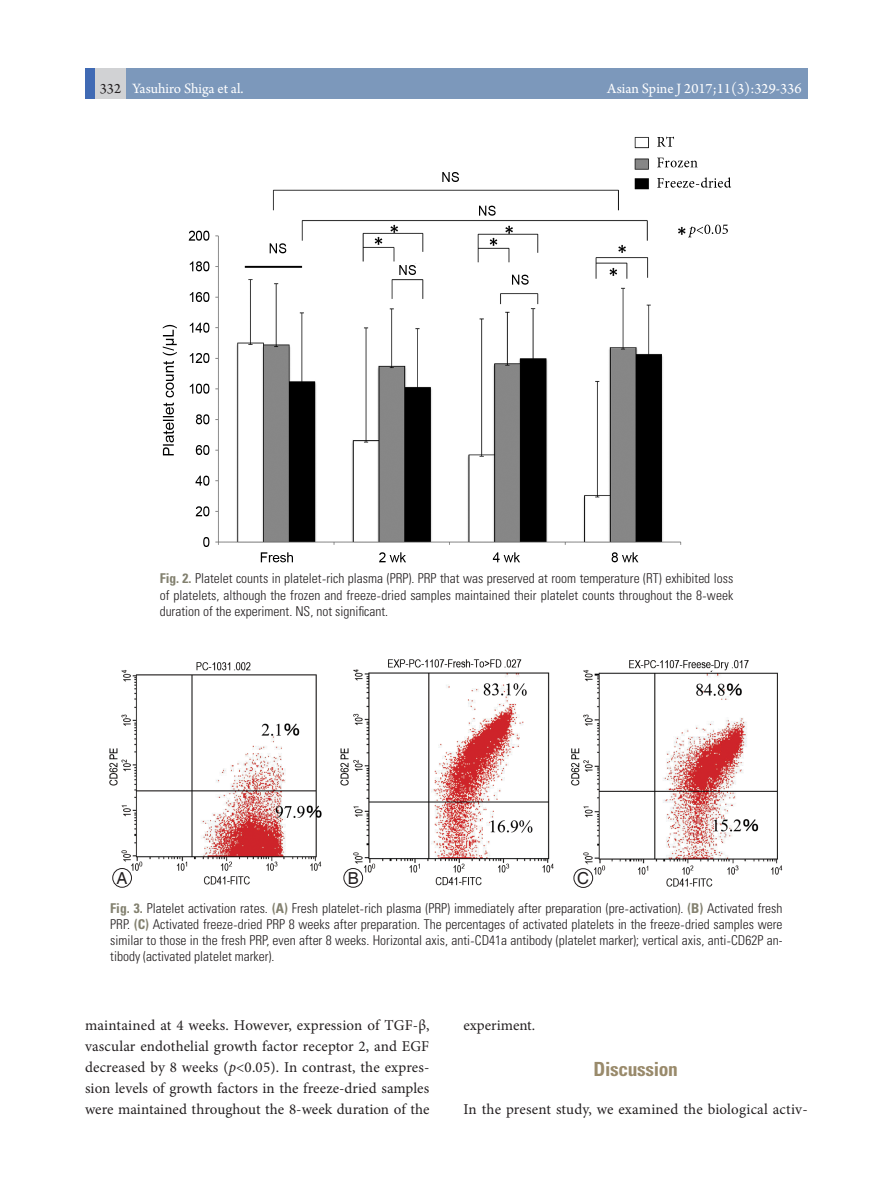
<style>
.page{position:relative;width:893px;height:1191px;background:#fff}
.page>*{position:absolute;margin:0;border:0;box-sizing:border-box;transform-origin:0 0}
.본문_대제목{font:700 condensed 19.5px "Univers LT Std";letter-spacing:-.02em;color:#998a6b}
.t1{font:16.5px "Helvetica";color:#231f20}
.본문_내용{font:15px/21px "Minion Pro";color:#231f20;text-align:justify}
.t2{font:15px "Arno Pro";color:#fff}
.본문_내용_첫문단{font:15px "Minion Pro";letter-spacing:.015em;color:#231f20}
.표_그림설명{font:300 condensed 13.5px/16.2px "Univers LT Std";color:#231f20;text-align:justify}
.s1{color:#231f20}
.s2{font-weight:700;color:#82806e}
.s3{font-family:"Minion Pro";font-weight:400;font-stretch:normal}
.s4{font-style:italic}
</style>
<div class="page">
<div style="left:85px;top:68px;width:58px;height:31px;background:#d1d2d4"></div>
<div style="left:126px;top:68px;width:682px;height:31px;background:#7c98bb"></div>
<div style="left:85px;top:68px;width:10px;height:31px;background:#406ab4"></div>
<img style="left:162px;top:136px;width:569px;height:427px">
<img style="left:109px;top:659px;width:674px;height:229px">
<div style="left:113px;top:868px;width:18px;height:19px;background:#fff;border-radius:50%"></div>
<div style="left:113px;top:868px;width:19px;height:19px;border:1px solid #231f20;border-radius:50%"></div>
<div style="left:344px;top:868px;width:19px;height:19px;background:#fff;border-radius:50%"></div>
<div style="left:344px;top:868px;width:19px;height:19px;border:1px solid #231f20;border-radius:50%"></div>
<div style="left:574px;top:868px;width:19px;height:19px;background:#fff;border-radius:50%"></div>
<div style="left:574px;top:868px;width:19px;height:19px;border:1px solid #231f20;border-radius:50%"></div>
<p class="t2" style="left:100px;top:80px;width:145px"><span class="s1">332</span> Yasuhiro Shiga et al.</p>
<p class="t2" style="left:607px;top:80px;width:196px">Asian Spine J 2017;11(3):329-336</p>
<p class="표_그림설명" style="left:160px;top:570px;width:575px"><span class="s2">Fig. 2.</span> Platelet counts in platelet<span class="s3">-</span>rich plasma (PRP). PRP that was preserved at room temperature (RT) exhibited loss of platelets, although the frozen and freeze<span class="s3">-</span>dried samples maintained their platelet counts throughout the 8<span class="s3">-</span>week duration of the experiment. NS, not significant.</p>
<p class="t1" style="left:117px;top:868px;width:13px">A</p>
<p class="t1" style="left:348px;top:868px;width:13px">B</p>
<p class="t1" style="left:577px;top:868px;width:13px">C</p>
<p class="표_그림설명" style="left:110px;top:899px;width:674px"><span class="s2">Fig. 3.</span> Platelet activation rates. <span class="s2">(A)</span> Fresh platelet<span class="s3">-</span>rich plasma (PRP) immediately after preparation (pre<span class="s3">-</span>activation). <span class="s2">(B)</span> Activated fresh PRP. <span class="s2">(C)</span> Activated freeze<span class="s3">-</span>dried PRP 8 weeks after preparation. The percentages of activated platelets in the freeze<span class="s3">-</span>dried samples were similar to those in the fresh PRP, even after 8 weeks. Horizontal axis, anti<span class="s3">-</span>CD41a antibody (platelet marker); vertical axis, anti<span class="s3">-</span>CD62P an&shy;tibody (activated platelet marker).</p>
<p class="본문_내용" style="left:85px;top:1014px;width:346px">maintained at 4 weeks. However, expression of TGF-β, vascular endothelial growth factor receptor 2, and EGF decreased by 8 weeks (<span class="s4">p</span>&lt;0.05). In contrast, the expres&shy;sion levels of growth factors in the freeze-dried samples were maintained throughout the 8-week duration of the</p>
<p class="본문_내용" style="left:463px;top:1014px;width:73px">experiment.</p>
<p class="본문_대제목" style="left:594px;top:1057px;width:86px">Discussion</p>
<p class="본문_내용_첫문단" style="left:463px;top:1099px;width:346px">In the present study, we examined the biological activ-</p>
</div>
